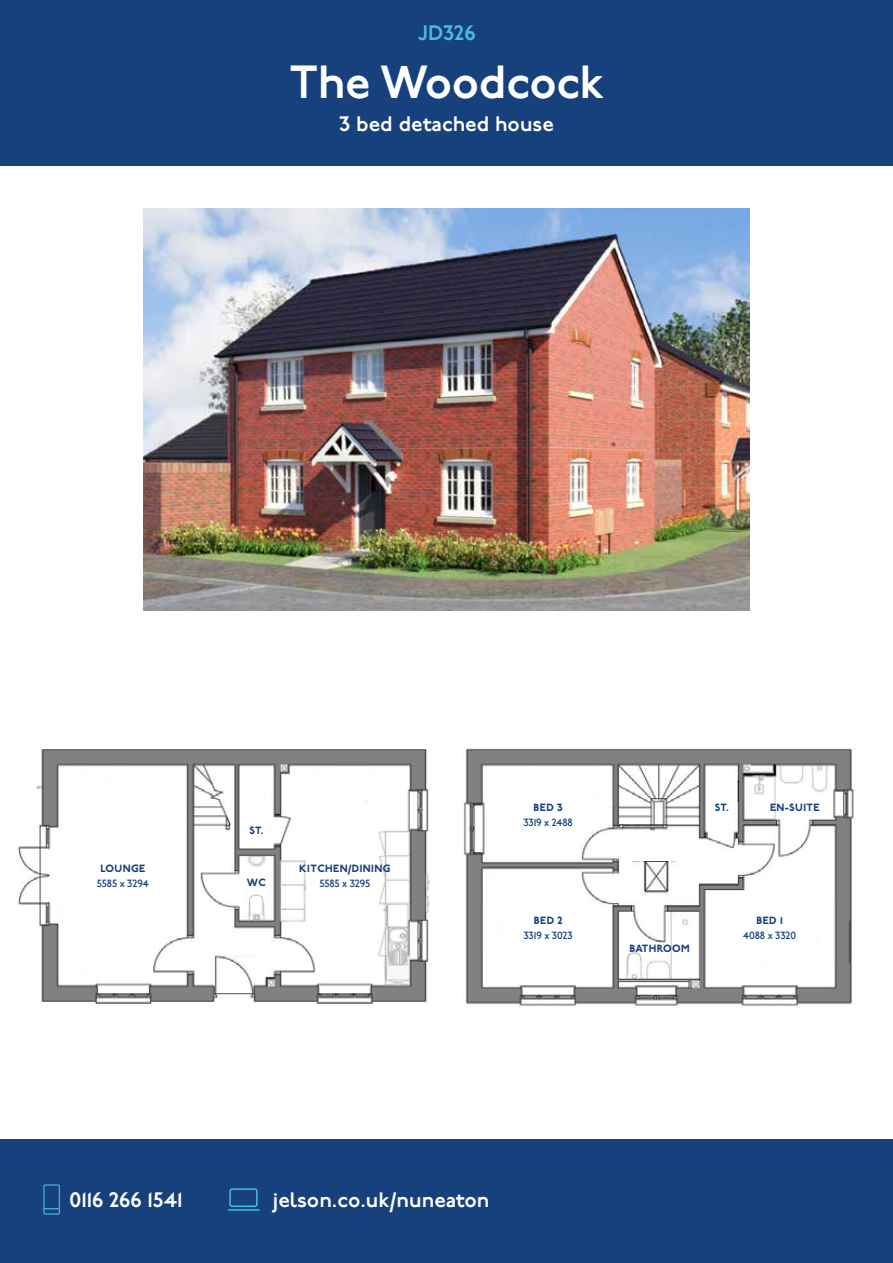
<style>
.page{position:relative;width:893px;height:1263px;background:#fff}
.page>*{position:absolute;margin:0;border:0;box-sizing:border-box;transform-origin:0 0}
.t1{font:600 46.5px "P22 Underground";letter-spacing:-.01em;color:#fff}
.t2{font:600 21px "P22 Underground";color:#fff}
.t3{font:600 21px "P22 Underground";color:#49bed8}
.t4{font:800 10.5px "P22 Underground";letter-spacing:.04em;color:#16417c}
.t5{font:500 10.5px "P22 Underground";letter-spacing:-.01em;color:#16417c}
</style>
<div class="page">
<div style="left:0;top:0;width:893px;height:165px;background:#16417c"></div>
<div style="left:0;top:1140px;width:893px;height:123px;background:#16417c"></div>
<div style="left:43px;top:1184px;width:17px;height:30px;border:1px solid #49bed8"></div>
<svg style="left:44px;top:1208px;width:16px;height:1px"></svg>
<div style="left:229px;top:1188px;width:29px;height:19px;border:1px solid #49bed8;border-radius:2px"></div>
<hr style="left:228px;top:1209px;width:31px;height:2px;background:#49bed8">
<img style="left:144px;top:208px;width:605px;height:402px">
<img style="left:463px;top:748px;width:391px;height:258px">
<div style="left:503px;top:806px;width:70px;height:18px;background:#fff"></div>
<div style="left:506px;top:924px;width:72px;height:16px;background:#fff"></div>
<div style="left:631px;top:845px;width:51px;height:16px;background:#fff"></div>
<div style="left:707px;top:783px;width:34px;height:16px;background:#fff"></div>
<div style="left:779px;top:797px;width:47px;height:17px;background:#fff"></div>
<div style="left:732px;top:921px;width:50px;height:29px;background:#fff"></div>
<div style="left:630px;top:945px;width:30px;height:13px;background:#fff"></div>
<svg style="left:626px;top:952px;width:16px;height:30px"></svg>
<hr style="left:738px;top:783px;width:4px;height:16px;background:#7e7e7e">
<svg style="left:738px;top:780px;width:1px;height:21px"></svg>
<img style="left:18px;top:749px;width:412px;height:255px">
<div style="left:100px;top:859px;width:51px;height:20px;background:#fff"></div>
<div style="left:220px;top:939px;width:36px;height:15px;background:#fff"></div>
<div style="left:315px;top:860px;width:53px;height:34px;background:#fff"></div>
<div style="left:248px;top:891px;width:21px;height:12px;background:#fff"></div>
<svg style="left:248px;top:894px;width:16px;height:58px"></svg>
<h2 class="t3" style="left:418px;top:21px;width:59px">JD326</h2>
<h1 class="t1" style="left:290px;top:56px;width:316px">The Woodcock</h1>
<h2 class="t2" style="left:340px;top:112px;width:216px">3 bed detached house</h2>
<p class="t4" style="left:250px;top:824px;width:15px">ST.</p>
<p class="t4" style="left:101px;top:862px;width:46px">LOUNGE</p>
<p class="t5" style="left:97px;top:877px;width:54px">5585 x 3294</p>
<p class="t4" style="left:247px;top:876px;width:21px">WC</p>
<p class="t4" style="left:299px;top:862px;width:93px">KITCHEN/DINING</p>
<p class="t5" style="left:319px;top:877px;width:53px">5585 x 3295</p>
<p class="t4" style="left:715px;top:801px;width:15px">ST.</p>
<p class="t4" style="left:534px;top:801px;width:31px">BED 3</p>
<p class="t4" style="left:770px;top:801px;width:51px">EN-SUITE</p>
<p class="t5" style="left:523px;top:816px;width:51px">3319 x 2488</p>
<p class="t4" style="left:534px;top:914px;width:30px">BED 2</p>
<p class="t5" style="left:523px;top:929px;width:51px">3319 x 3023</p>
<p class="t4" style="left:630px;top:942px;width:62px">BATHROOM</p>
<p class="t4" style="left:756px;top:914px;width:28px">BED 1</p>
<p class="t5" style="left:743px;top:929px;width:55px">4088 x 3320</p>
<h2 class="t2" style="left:69px;top:1188px;width:115px">0116 266 1541</h2>
<h2 class="t2" style="left:273px;top:1188px;width:218px">jelson.co.uk/nuneaton</h2>
</div>
